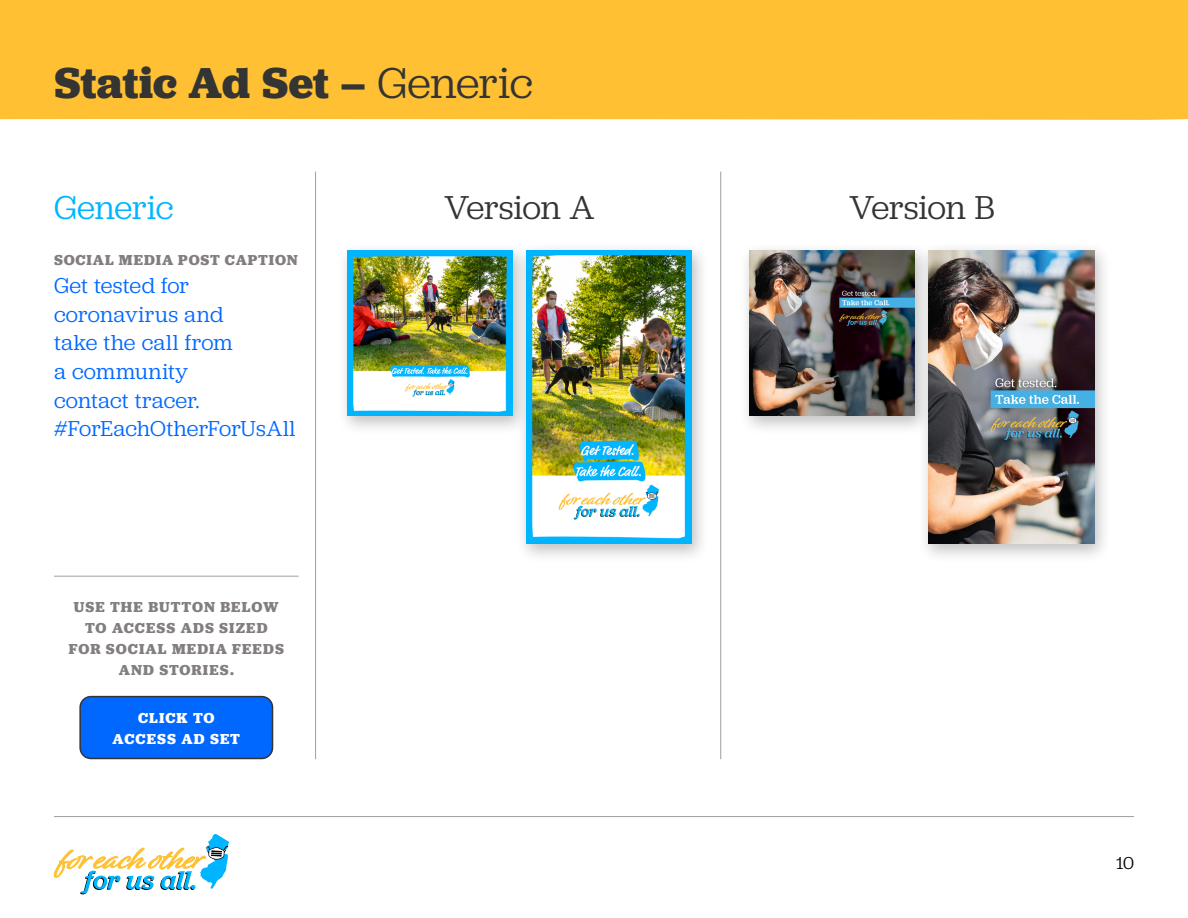
<style>
.page{position:relative;width:1188px;height:918px;background:#fff}
.page>*{position:absolute;margin:0;border:0;box-sizing:border-box;transform-origin:0 0}
.t1{font:700 45px "Jubilat";color:#343433}
.t2{font:34.5px "Jubilat";letter-spacing:-.005em;color:#343433}
.t3{font:34.5px "Jubilat";letter-spacing:-.005em;color:#00b5ff}
.t4{font:22.5px/28.5px "Jubilat";letter-spacing:.01em;color:#0068ff}
.t5{font:18px "Jubilat";color:#000}
.t6{font:700 15px/21px "Jubilat";letter-spacing:.065em;color:#837e7e;text-align:center}
.t7{font:700 15px/21px "Jubilat";letter-spacing:.07em;color:#fff;text-align:center}
.s1{font-weight:400}
</style>
<div class="page">
<div style="left:0;top:0;width:1188px;height:120px;background:#ffc133"></div>
<hr style="left:54px;top:816px;width:1080px;height:1px;background:#9d9fa2">
<hr style="left:54px;top:576px;width:245px;height:1px;background:#9d9fa2">
<hr style="left:315px;top:172px;width:1px;height:587px;background:#9d9fa2">
<hr style="left:720px;top:172px;width:1px;height:587px;background:#9d9fa2">
<div style="left:336px;top:241px;width:195px;height:195px;background:#000;opacity:.25"></div>
<img style="left:347px;top:250px;width:165px;height:165px">
<div style="left:739px;top:241px;width:194px;height:195px;background:#000;opacity:.25"></div>
<img style="left:750px;top:250px;width:165px;height:165px">
<div style="left:515px;top:241px;width:195px;height:323px;background:#000;opacity:.25"></div>
<img style="left:526px;top:250px;width:166px;height:294px">
<div style="left:918px;top:241px;width:194px;height:323px;background:#000;opacity:.25"></div>
<img style="left:929px;top:250px;width:165px;height:294px">
<div style="left:80px;top:697px;width:193px;height:61px;background:#0068ff;border-radius:11px"></div>
<div style="left:79px;top:696px;width:194px;height:63px;border:2px solid #343433;border-radius:11px"></div>
<svg style="left:53px;top:834px;width:176px;height:60px"></svg>
<h1 class="t1" style="left:54px;top:54px;width:480px">Static Ad Set – <span class="s1">Generic</span></h1>
<h2 class="t3" style="left:54px;top:186px;width:121px">Generic</h2>
<h2 class="t2" style="left:444px;top:186px;width:152px">Version A</h2>
<h2 class="t2" style="left:849px;top:186px;width:147px">Version B</h2>
<p class="t6" style="left:54px;top:249px;width:245px">SOCIAL MEDIA POST CAPTION</p>
<p class="t4" style="left:54px;top:271px;width:243px">Get tested for coronavirus and<br>take the call from<br>a community<br>contact tracer. #ForEachOtherForUsAll</p>
<p class="t6" style="left:69px;top:596px;width:217px">USE THE BUTTON BELOW<br>TO ACCESS ADS SIZED<br>FOR SOCIAL MEDIA FEEDS<br>AND STORIES.</p>
<p class="t7" style="left:113px;top:707px;width:129px">CLICK TO<br>ACCESS AD SET</p>
<p class="t5" style="left:1116px;top:851px;width:19px">10</p>
</div>
